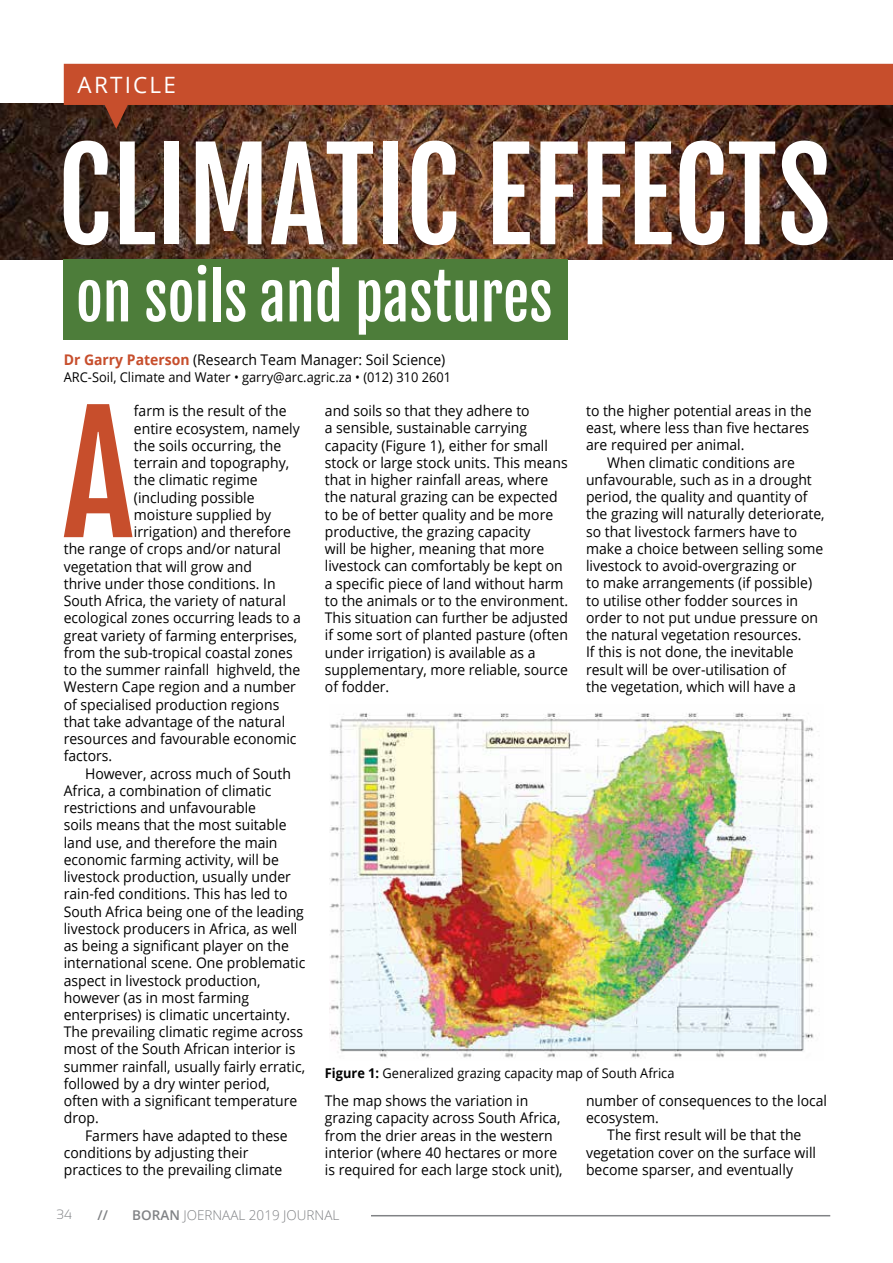
<style>
.page{position:relative;width:893px;height:1263px;background:#fff}
.page>*{position:absolute;margin:0;border:0;box-sizing:border-box;transform-origin:0 0}
.t1{font:159.45px "Fjalla One";color:#c74e2c;scale:.95 1}
.t2{font:123.3px "Fjalla One";color:#fff;scale:.95 1}
.t3{font:61.05px "Fjalla One";color:#fff;scale:.95 1}
.t4{font:22.5px "Open Sans";letter-spacing:.095em;color:#fff}
.t5{font:14.7px/17.2px "Open Sans";color:#000;scale:.95 1}
.t6{font:13.5px "Open Sans";color:#000;scale:.95 1}
.t7{font:300 13.5px "Open Sans";color:#808285}
.t8{font:300 13.5px "Sansation";color:#808285}
.t9{font:600 13.5px "Open Sans";color:#808285}
.s1{font-weight:700;color:#c74e2c}
.s2{font-weight:700}
.s3{font-weight:600}
</style>
<div class="page">
<img style="left:0;top:103px;width:893px;height:156px">
<img style="left:329px;top:712px;width:489px;height:347px">
<div style="left:63px;top:260px;width:505px;height:80px;background:#4d7d3a"></div>
<svg style="left:64px;top:64px;width:829px;height:65px;background:#9d4428"></svg>
<hr style="left:371px;top:1215px;width:459px;height:1px;background:#808285">
<h3 class="t4" style="left:78px;top:69px;width:100px">ARTICLE</h3>
<h2 class="t2" style="left:58px;top:120px;width:816px">CLIMATIC EFFECTS</h2>
<h3 class="t3" style="left:76px;top:260px;width:503px">on soils and pastures</h3>
<p class="t5" style="left:64px;top:351px;width:403px"><span class="s1">Dr Garry Paterson</span> (Research Team Manager: Soil Science)</p>
<p class="t6" style="left:64px;top:368px;width:409px">ARC-Soil, Climate and Water • garry@arc.agric.za • (012) 310 2601</p>
<h1 class="t1" style="left:62px;top:376px;width:77px">A</h1>
<p class="t5" style="left:134px;top:402px;width:162px">farm is the result of the</p>
<p class="t5" style="left:134px;top:419px;width:176px">entire ecosystem, namely</p>
<p class="t5" style="left:134px;top:437px;width:157px">the soils occurring, the</p>
<p class="t5" style="left:134px;top:454px;width:165px">terrain and topography,</p>
<p class="t5" style="left:134px;top:471px;width:132px">the climatic regime</p>
<p class="t5" style="left:134px;top:488px;width:129px">(including possible</p>
<p class="t5" style="left:134px;top:505px;width:146px">moisture supplied by</p>
<p class="t5" style="left:134px;top:523px;width:167px">irrigation) and therefore</p>
<p class="t5" style="left:64px;top:540px;width:230px">the range of crops and/or natural</p>
<p class="t5" style="left:64px;top:557px;width:200px">vegetation that will grow and</p>
<p class="t5" style="left:64px;top:574px;width:224px">thrive under those conditions. In</p>
<p class="t5" style="left:64px;top:592px;width:235px">South Africa, the variety of natural</p>
<p class="t5" style="left:64px;top:609px;width:251px">ecological zones occurring leads to a</p>
<p class="t5" style="left:64px;top:626px;width:247px">great variety of farming enterprises,</p>
<p class="t5" style="left:64px;top:643px;width:242px">from the sub-tropical coastal zones</p>
<p class="t5" style="left:64px;top:661px;width:250px">to the summer rainfall highveld, the</p>
<p class="t5" style="left:64px;top:678px;width:246px">Western Cape region and a number</p>
<p class="t5" style="left:64px;top:695px;width:228px">of specialised production regions</p>
<p class="t5" style="left:64px;top:712px;width:235px">that take advantage of the natural</p>
<p class="t5" style="left:64px;top:730px;width:247px">resources and favourable economic</p>
<p class="t5" style="left:64px;top:747px;width:53px">factors.</p>
<p class="t5" style="left:85px;top:764px;width:218px">However, across much of South</p>
<p class="t5" style="left:64px;top:781px;width:220px">Africa, a combination of climatic</p>
<p class="t5" style="left:64px;top:799px;width:204px">restrictions and unfavourable</p>
<p class="t5" style="left:64px;top:816px;width:236px">soils means that the most suitable</p>
<p class="t5" style="left:64px;top:833px;width:226px">land use, and therefore the main</p>
<p class="t5" style="left:64px;top:850px;width:228px">economic farming activity, will be</p>
<p class="t5" style="left:64px;top:868px;width:241px">livestock production, usually under</p>
<p class="t5" style="left:64px;top:885px;width:237px">rain-fed conditions. This has led to</p>
<p class="t5" style="left:64px;top:902px;width:254px">South Africa being one of the leading</p>
<p class="t5" style="left:64px;top:919px;width:247px">livestock producers in Africa, as well</p>
<p class="t5" style="left:64px;top:937px;width:238px">as being a significant player on the</p>
<p class="t5" style="left:64px;top:954px;width:256px">international scene. One problematic</p>
<p class="t5" style="left:64px;top:971px;width:209px">aspect in livestock production,</p>
<p class="t5" style="left:64px;top:988px;width:197px">however (as in most farming</p>
<p class="t5" style="left:64px;top:1006px;width:240px">enterprises) is climatic uncertainty.</p>
<p class="t5" style="left:64px;top:1023px;width:253px">The prevailing climatic regime across</p>
<p class="t5" style="left:64px;top:1040px;width:245px">most of the South African interior is</p>
<p class="t5" style="left:64px;top:1057px;width:256px">summer rainfall, usually fairly erratic,</p>
<p class="t5" style="left:64px;top:1074px;width:219px">followed by a dry winter period,</p>
<p class="t5" style="left:64px;top:1092px;width:247px">often with a significant temperature</p>
<p class="t5" style="left:64px;top:1109px;width:38px">drop.</p>
<p class="t5" style="left:85px;top:1126px;width:215px">Farmers have adapted to these</p>
<p class="t5" style="left:64px;top:1143px;width:196px">conditions by adjusting their</p>
<p class="t5" style="left:64px;top:1161px;width:231px">practices to the prevailing climate</p>
<p class="t5" style="left:325px;top:402px;width:257px">and soils so that they adhere to<br>a sensible, sustainable carrying capacity (Figure 1), either for small stock or large stock units. This means that in higher rainfall areas, where the natural grazing can be expected to be of better quality and be more productive, the grazing capacity<br>will be higher, meaning that more livestock can comfortably be kept on a specific piece of land without harm to the animals or to the environment.<br>This situation can further be adjusted if some sort of planted pasture (often under irrigation) is available as a supplementary, more reliable, source of fodder.</p>
<p class="t5" style="left:586px;top:402px;width:239px">to the higher potential areas in the east, where less than five hectares are required per animal.</p>
<p class="t5" style="left:586px;top:453px;width:253px;text-indent:21px">When climatic conditions are unfavourable, such as in a drought period, the quality and quantity of the grazing will naturally deteriorate, so that livestock farmers have to make a choice between selling some livestock to avoid-overgrazing or<br>to make arrangements (if possible) to utilise other fodder sources in order to not put undue pressure on the natural vegetation resources.<br>If this is not done, the inevitable result will be over-utilisation of<br>the vegetation, which will have a</p>
<p class="t6" style="left:325px;top:1064px;width:369px"><span class="s2">Figure 1:</span> Generalized grazing capacity map of South Africa</p>
<p class="t5" style="left:325px;top:1092px;width:252px">The map shows the variation in grazing capacity across South Africa, from the drier areas in the western interior (where 40 hectares or more is required for each large stock unit),</p>
<p class="t5" style="left:586px;top:1091px;width:255px">number of consequences to the local</p>
<p class="t5" style="left:586px;top:1109px;width:78px">ecosystem.</p>
<p class="t5" style="left:607px;top:1126px;width:206px">The first result will be that the</p>
<p class="t5" style="left:586px;top:1143px;width:244px">vegetation cover on the surface will</p>
<p class="t5" style="left:586px;top:1160px;width:219px">become sparser, and eventually</p>
<p class="t8" style="left:57px;top:1207px;width:17px">34</p>
<p class="t9" style="left:97px;top:1206px;width:12px">//</p>
<p class="t7" style="left:132px;top:1206px;width:209px"><span class="s3">BORAN</span> JOERNAAL 2019 JOURNAL</p>
</div>
